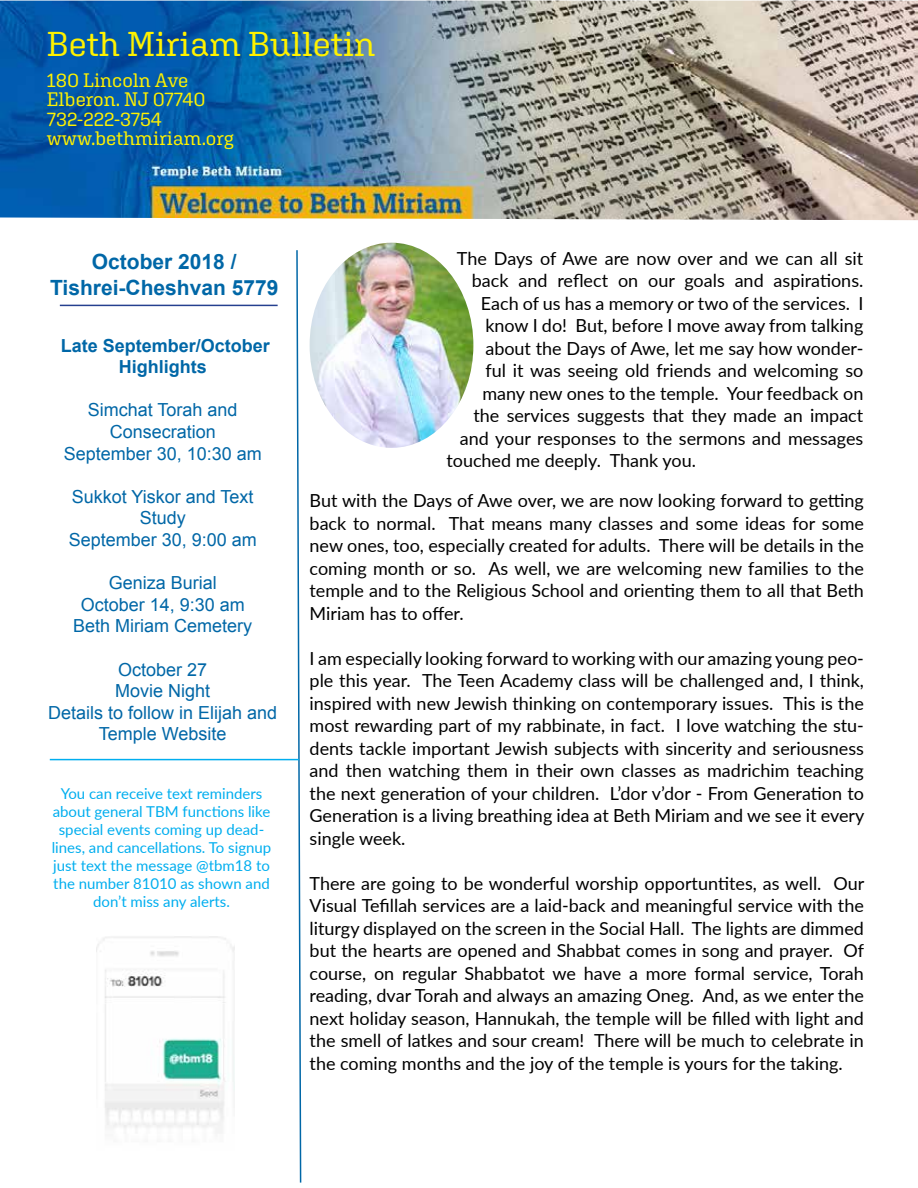
<style>
.page{position:relative;width:918px;height:1188px;background:#fff}
.page>*{position:absolute;margin:0;border:0;box-sizing:border-box;transform-origin:0 0}
.t1{font:34.5px "Aglet Slab";color:#fff200}
.t2{font:700 21px/25.2px "Arial";color:#0067a7;text-align:center}
.t3{font:19.5px/19.5px "Aglet Slab";color:#fff200}
.t4{font:18px/22.5px "Lato";color:#000;text-align:justify}
.t5{font:18px/21.6px "Arial";color:#0067a7;text-align:center}
.t6{font:700 18px/21.6px "Arial";color:#0067a7;text-align:center}
.t7{font:15px/18px "Lato";color:#00aeef;text-align:center}
</style>
<div class="page">
<img style="left:0;top:1px;width:918px;height:219px">
<img style="left:310px;top:243px;width:163px;height:205px">
<svg style="left:295px;top:250px;width:7px;height:933px"></svg>
<hr style="left:60px;top:305px;width:218px;height:1px;background:#25408f">
<img style="left:96px;top:936px;width:138px;height:197px">
<hr style="left:50px;top:759px;width:249px;height:1px;background:#00aeef">
<h1 class="t1" style="left:47px;top:24px;width:330px">Beth Miriam Bulletin</h1>
<p class="t3" style="left:47px;top:70px;width:188px">180 Lincoln Ave<br>Elberon. NJ 07740<br>732-222-3754 www.bethmiriam.org</p>
<p class="t2" style="left:50px;top:250px;width:230px">October 2018 /<br>Tishrei-Cheshvan 5779</p>
<p class="t6" style="left:61px;top:335px;width:211px">Late September/October<br>Highlights</p>
<p class="t5" style="left:64px;top:400px;width:200px">Simchat Torah and<br>Consecration<br>September 30, 10:30 am</p>
<p class="t5" style="left:69px;top:486px;width:190px">Sukkot Yiskor and Text<br>Study<br>September 30, 9:00 am</p>
<p class="t5" style="left:73px;top:572px;width:181px">Geniza Burial<br>October 14, 9:30 am<br>Beth Miriam Cemetery</p>
<p class="t5" style="left:48px;top:659px;width:231px">October 27<br>Movie Night<br>Details to follow in Elijah and<br>Temple Website</p>
<p class="t7" style="left:52px;top:784px;width:221px">You can receive text reminders about general TBM functions like special events coming up dead&shy;lines, and cancellations. To signup just text the message @tbm18 to the number 81010 as shown and don’t miss any alerts.</p>
<p class="t4" style="left:457px;top:246px;width:408px">The Days of Awe are now over and we can all sit</p>
<p class="t4" style="left:472px;top:269px;width:393px">back and reflect on our goals and aspirations.</p>
<p class="t4" style="left:481px;top:291px;width:384px">Each of us has a memory or two of the services. I</p>
<p class="t4" style="left:485px;top:314px;width:379px">know I do! But, before I move away from talking</p>
<p class="t4" style="left:485px;top:336px;width:380px">about the Days of Awe, let me say how wonder-</p>
<p class="t4" style="left:485px;top:359px;width:379px">ful it was seeing old friends and welcoming so</p>
<p class="t4" style="left:482px;top:381px;width:383px">many new ones to the temple. Your feedback on</p>
<p class="t4" style="left:473px;top:404px;width:391px">the services suggests that they made an impact</p>
<p class="t4" style="left:460px;top:426px;width:405px">and your responses to the sermons and messages</p>
<p class="t4" style="left:446px;top:449px;width:251px">touched me deeply. Thank you.</p>
<p class="t4" style="left:310px;top:489px;width:556px">But with the Days of Awe over, we are now looking forward to getting back to normal. That means many classes and some ideas for some new ones, too, especially created for adults. There will be details in the coming month or so. As well, we are welcoming new families to the temple and to the Religious School and orienting them to all that Beth Miriam has to offer.</p>
<p class="t4" style="left:310px;top:646px;width:556px">I am especially looking forward to working with our amazing young peo&shy;ple this year. The Teen Academy class will be challenged and, I think, inspired with new Jewish thinking on contemporary issues. This is the most rewarding part of my rabbinate, in fact. I love watching the stu&shy;dents tackle important Jewish subjects with sincerity and seriousness and then watching them in their own classes as madrichim teaching the next generation of your children. L’dor v’dor - From Generation to Generation is a living breathing idea at Beth Miriam and we see it every single week.</p>
<p class="t4" style="left:310px;top:871px;width:556px">There are going to be wonderful worship opportuntites, as well. Our Visual Tefillah services are a laid-back and meaningful service with the liturgy displayed on the screen in the Social Hall. The lights are dimmed but the hearts are opened and Shabbat comes in song and prayer. Of course, on regular Shabbatot we have a more formal service, Torah reading, dvar Torah and always an amazing Oneg. And, as we enter the next holiday season, Hannukah, the temple will be filled with light and the smell of latkes and sour cream! There will be much to celebrate in the coming months and the joy of the temple is yours for the taking.</p>
</div>
